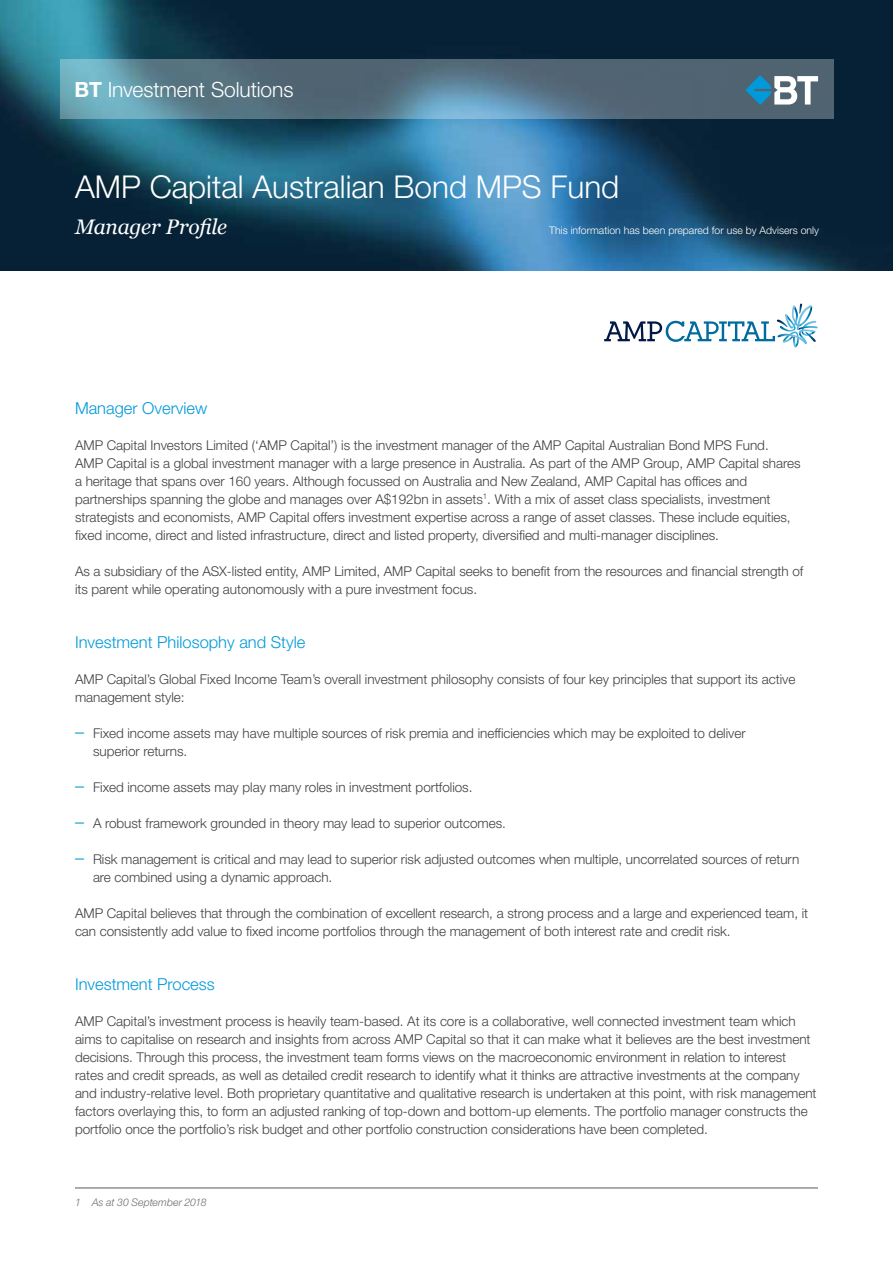
<style>
.page{position:relative;width:893px;height:1263px;background:#fff}
.page>*{position:absolute;margin:0;border:0;box-sizing:border-box;transform-origin:0 0}
.t1{font:300 31.5px "Helvetica Neue LT Std";color:#fff}
.t2{font:300 21px "Helvetica Neue LT Std";letter-spacing:-.005em;color:#fff}
.t3{font:italic 21px "Georgia";letter-spacing:-.01em;color:#fff}
.t4{font:300 16.5px "Helvetica Neue LT Std";color:#009ada}
.t5{font:300 13.5px/18px "Helvetica Neue LT Std";letter-spacing:-.005em;color:#414042}
.t6{font:300 10.5px "Helvetica Neue LT Std";color:#fff}
.t7{font:italic 300 10.5px "Helvetica Neue LT Std";letter-spacing:-.005em;color:#6d6e71}
.s1{font-weight:700}
.s2{font-size:18px;color:#009ada}
</style>
<div class="page">
<img style="left:0;top:0;width:893px;height:271px">
<svg style="left:60px;top:60px;width:773px;height:59px;background:#587787"></svg>
<svg style="left:745px;top:75px;width:73px;height:30px"></svg>
<hr style="left:75px;top:1188px;width:743px;height:1px;background:#58595b">
<svg style="left:604px;top:304px;width:214px;height:44px"></svg>
<h2 class="t2" style="left:74px;top:76px;width:221px"><span class="s1">BT</span> Investment Solutions</h2>
<h1 class="t1" style="left:75px;top:168px;width:546px">AMP Capital Australian Bond MPS Fund</h1>
<h2 class="t3" style="left:75px;top:211px;width:154px">Manager Profile</h2>
<p class="t6" style="left:549px;top:224px;width:271px">This information has been prepared for use by Advisers only</p>
<p class="t4" style="left:75px;top:398px;width:134px">Manager Overview</p>
<p class="t5" style="left:75px;top:436px;width:727px">AMP Capital Investors Limited (‘AMP Capital’) is the investment manager of the AMP Capital Australian Bond MPS Fund.<br>AMP Capital is a global investment manager with a large presence in Australia. As part of the AMP Group, AMP Capital shares a heritage that spans over 160 years. Although focussed on Australia and New Zealand, AMP Capital has offices and partnerships spanning the globe and manages over A$192bn in assets<sup>1</sup>. With a mix of asset class specialists, investment strategists and economists, AMP Capital offers investment expertise across a range of asset classes. These include equities, fixed income, direct and listed infrastructure, direct and listed property, diversified and multi-manager disciplines.</p>
<p class="t5" style="left:75px;top:562px;width:730px">As a subsidiary of the ASX-listed entity, AMP Limited, AMP Capital seeks to benefit from the resources and financial strength of its parent while operating autonomously with a pure investment focus.</p>
<p class="t4" style="left:75px;top:632px;width:232px">Investment Philosophy and Style</p>
<p class="t5" style="left:75px;top:670px;width:722px">AMP Capital’s Global Fixed Income Team’s overall investment philosophy consists of four key principles that support its active management style:</p>
<p class="t5" style="left:93px;top:724px;width:654px;text-indent:-18px"><span class="s2">–</span> Fixed income assets may have multiple sources of risk premia and inefficiencies which may be exploited to deliver superior returns.</p>
<p class="t5" style="left:75px;top:778px;width:399px"><span class="s2">–</span> Fixed income assets may play many roles in investment portfolios.</p>
<p class="t5" style="left:75px;top:814px;width:432px"><span class="s2">–</span> A robust framework grounded in theory may lead to superior outcomes.</p>
<p class="t5" style="left:93px;top:850px;width:708px;text-indent:-18px"><span class="s2">–</span> Risk management is critical and may lead to superior risk adjusted outcomes when multiple, uncorrelated sources of return are combined using a dynamic approach.</p>
<p class="t5" style="left:75px;top:904px;width:735px">AMP Capital believes that through the combination of excellent research, a strong process and a large and experienced team, it can consistently add value to fixed income portfolios through the management of both interest rate and credit risk.</p>
<p class="t4" style="left:75px;top:974px;width:141px">Investment Process</p>
<p class="t5" style="left:75px;top:1012px;width:743px">AMP Capital’s investment process is heavily team-based. At its core is a collaborative, well connected investment team which aims to capitalise on research and insights from across AMP Capital so that it can make what it believes are the best investment decisions. Through this process, the investment team forms views on the macroeconomic environment in relation to interest rates and credit spreads, as well as detailed credit research to identify what it thinks are attractive investments at the company and industry-relative level. Both proprietary quantitative and qualitative research is undertaken at this point, with risk management factors overlaying this, to form an adjusted ranking of top-down and bottom-up elements. The portfolio manager constructs the portfolio once the portfolio’s risk budget and other portfolio construction considerations have been completed.</p>
<p class="t7" style="left:75px;top:1196px;width:133px">1 As at 30 September 2018</p>
</div>
